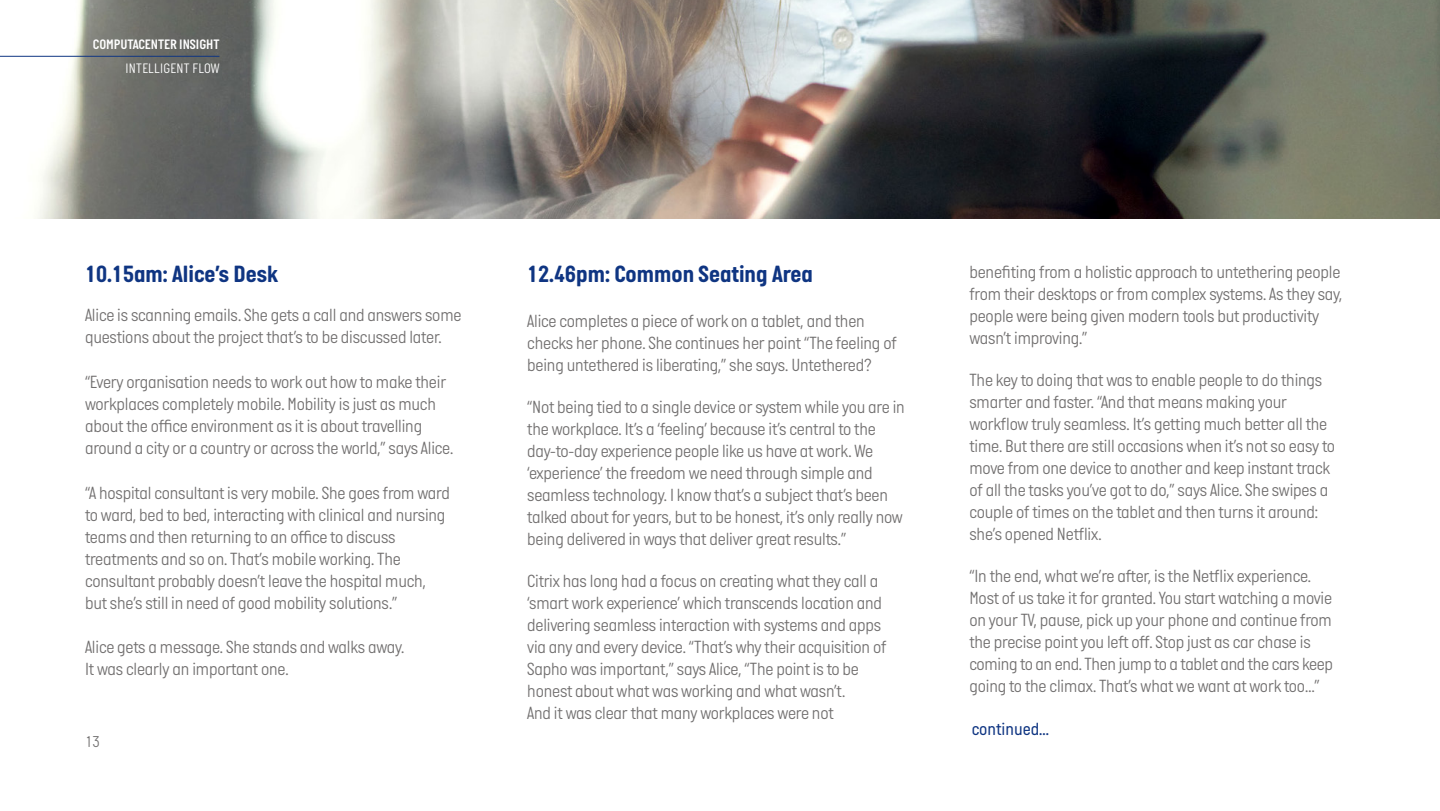
<style>
.page{position:relative;width:1440px;height:811px;background:#fff}
.page>*{position:absolute;margin:0;border:0;box-sizing:border-box;transform-origin:0 0}
.t1{font:700 24px "Italian Plate No One";color:#0f3582}
.t2{font:300 18px/22px "Italian Plate No One";letter-spacing:-.01em;color:#716f6f}
.t3{font:18px "Italian Plate No One";color:#0f3582}
.t4{font:300 16px "Italian Plate No One";color:#716f6f}
.t5{font:14px "Italian Plate No One D Bd";color:#fff}
.t6{font:300 14px "Italian Plate No One";letter-spacing:.02em;color:#fff}
</style>
<div class="page">
<img style="left:0;top:0;width:1440px;height:218px">
<hr style="left:0;top:56px;width:219px;height:1px;background:#0f3582">
<p class="t5" style="left:93px;top:37px;width:128px">COMPUTACENTER INSIGHT</p>
<p class="t6" style="left:126px;top:60px;width:96px">INTELLIGENT FLOW</p>
<h1 class="t1" style="left:85px;top:261px;width:194px">10.15am: Alice’s Desk</h1>
<p class="t2" style="left:85px;top:305px;width:378px">Alice is scanning emails. She gets a call and answers some questions about the project that’s to be discussed later.</p>
<p class="t2" style="left:85px;top:372px;width:370px">“Every organisation needs to work out how to make their workplaces completely mobile. Mobility is just as much about the office environment as it is about travelling around a city or a country or across the world,” says Alice.</p>
<p class="t2" style="left:85px;top:482px;width:366px">“A hospital consultant is very mobile. She goes from ward to ward, bed to bed, interacting with clinical and nursing teams and then returning to an office to discuss treatments and so on. That’s mobile working. The consultant probably doesn’t leave the hospital much, but she’s still in need of good mobility solutions.”</p>
<p class="t2" style="left:85px;top:637px;width:321px">Alice gets a message. She stands and walks away.<br>It was clearly an important one.</p>
<p class="t4" style="left:85px;top:732px;width:16px">13</p>
<h1 class="t1" style="left:527px;top:261px;width:287px">12.46pm: Common Seating Area</h1>
<p class="t2" style="left:527px;top:311px;width:371px">Alice completes a piece of work on a tablet, and then checks her phone. She continues her point “The feeling of being untethered is liberating,” she says. Untethered?</p>
<p class="t2" style="left:527px;top:396px;width:379px">“Not being tied to a single device or system while you are in the workplace. It’s a ‘feeling’ because it’s central to the day-to-day experience people like us have at work. We ‘experience’ the freedom we need through simple and seamless technology. I know that’s a subject that’s been talked about for years, but to be honest, it’s only really now being delivered in ways that deliver great results.”</p>
<p class="t2" style="left:527px;top:570px;width:361px">Citrix has long had a focus on creating what they call a ‘smart work experience’ which transcends location and delivering seamless interaction with systems and apps via any and every device. “That’s why their acquisition of Sapho was important,” says Alice, “The point is to be honest about what was working and what wasn’t.<br>And it was clear that many workplaces were not</p>
<p class="t2" style="left:969px;top:262px;width:375px">benefiting from a holistic approach to untethering people from their desktops or from complex systems. As they say, people were being given modern tools but productivity wasn’t improving.”</p>
<p class="t2" style="left:969px;top:370px;width:367px">The key to doing that was to enable people to do things smarter and faster. “And that means making your workflow truly seamless. It’s getting much better all the time. But there are still occasions when it’s not so easy to move from one device to another and keep instant track of all the tasks you’ve got to do,” says Alice. She swipes a couple of times on the tablet and then turns it around: she’s opened Netflix.</p>
<p class="t2" style="left:969px;top:565px;width:365px">“In the end, what we’re after, is the Netflix experience.<br>Most of us take it for granted. You start watching a movie on your TV, pause, pick up your phone and continue from the precise point you left off. Stop just as car chase is coming to an end. Then jump to a tablet and the cars keep going to the climax. That’s what we want at work too…”</p>
<p class="t3" style="left:972px;top:719px;width:79px">continued...</p>
</div>
